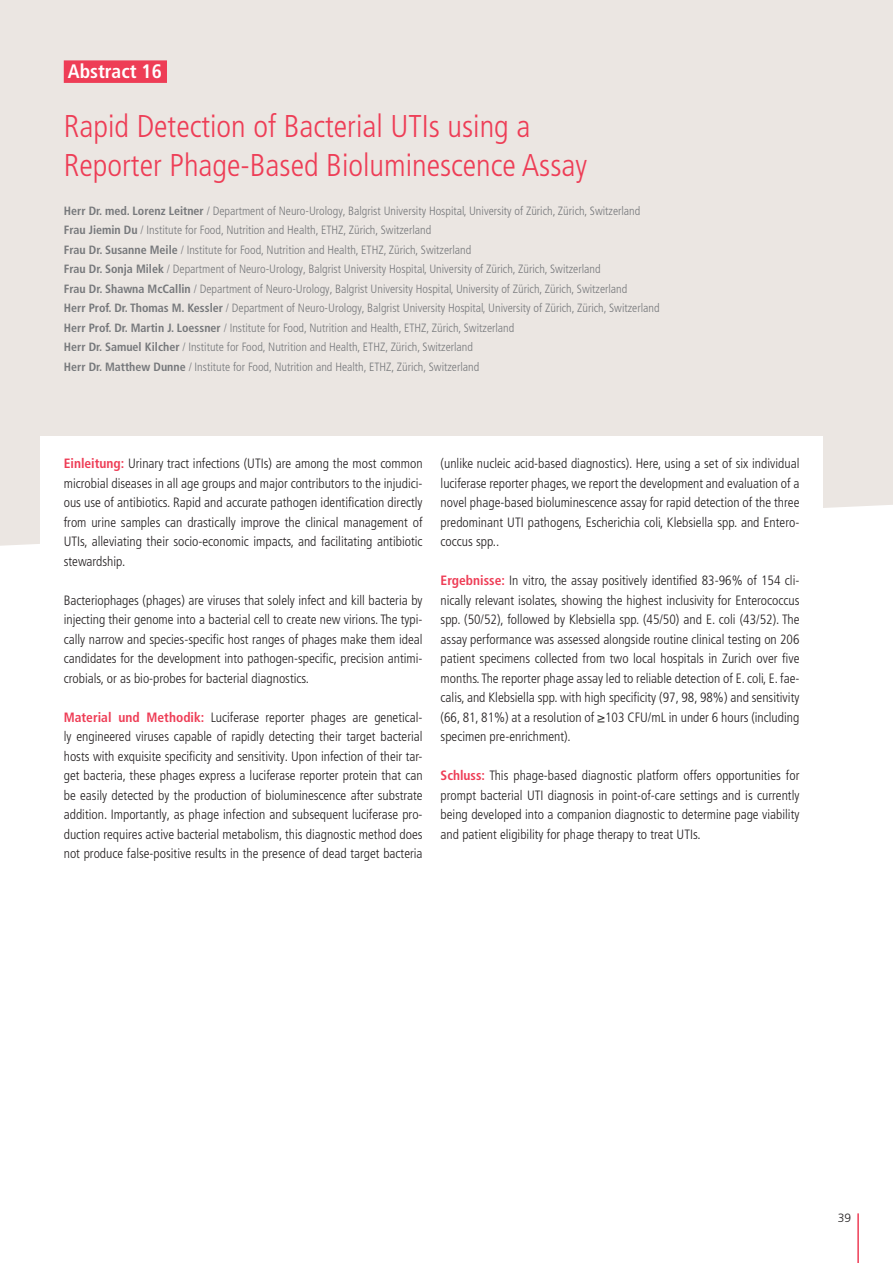
<style>
.page{position:relative;width:893px;height:1263px;background:#fff}
.page>*{position:absolute;margin:0;border:0;box-sizing:border-box;transform-origin:0 0}
.t1{font:300 condensed 31.5px/39px "Frutiger LT Pro";color:#ee3d56}
.t2{font:700 condensed 19.5px "Frutiger LT Pro";color:#fff}
.t3{font:300 condensed 13.5px/19.5px "Frutiger LT Pro";color:#231f20;text-align:justify}
.t4{font:300 condensed 12px/19.5px "Frutiger LT Pro";color:#76787b}
.t5{font:300 12px "Frutiger LT Pro";color:#231f20}
.s1{font-weight:700}
.s2{font-weight:700;color:#ee3d56}
</style>
<div class="page">
<hr style="left:857px;top:1213px;width:2px;height:50px;background:#ee3d56">
<div style="left:0;top:0;width:893px;height:546px;background:#ebe6e2"></div>
<div style="left:41px;top:436px;width:782px;height:255px;background:#fff"></div>
<div style="left:64px;top:60px;width:103px;height:23px;background:#ee3d56"></div>
<h2 class="t2" style="left:68px;top:60px;width:96px">Abstract 16</h2>
<h1 class="t1" style="left:64px;top:107px;width:525px">Rapid Detection of Bacterial UTIs using a<br>Reporter Phage-Based Bioluminescence Assay</h1>
<p class="t4" style="left:64px;top:201px;width:597px"><span class="s1">Herr Dr. med. Lorenz Leitner</span> / Department of Neuro-Urology, Balgrist University Hospital, University of Zürich, Zürich, Switzerland <span class="s1">Frau Jiemin Du</span> / Institute for Food, Nutrition and Health, ETHZ, Zürich, Switzerland<br><span class="s1">Frau Dr. Susanne Meile</span> / Institute for Food, Nutrition and Health, ETHZ, Zürich, Switzerland<br><span class="s1">Frau Dr. Sonja Milek</span> / Department of Neuro-Urology, Balgrist University Hospital, University of Zürich, Zürich, Switzerland<br><span class="s1">Frau Dr. Shawna McCallin</span> / Department of Neuro-Urology, Balgrist University Hospital, University of Zürich, Zürich, Switzerland<br><span class="s1">Herr Prof. Dr. Thomas M. Kessler</span> / Department of Neuro-Urology, Balgrist University Hospital, University of Zürich, Zürich, Switzerland <span class="s1">Herr Prof. Dr. Martin J. Loessner</span> / Institute for Food, Nutrition and Health, ETHZ, Zürich, Switzerland<br><span class="s1">Herr Dr. Samuel Kilcher</span> / Institute for Food, Nutrition and Health, ETHZ, Zürich, Switzerland<br><span class="s1">Herr Dr. Matthew Dunne</span> / Institute for Food, Nutrition and Health, ETHZ, Zürich, Switzerland</p>
<p class="t3" style="left:64px;top:454px;width:360px"><span class="s2">Einleitung:</span> Urinary tract infections (UTIs) are among the most common microbial diseases in all age groups and major contributors to the injudici&shy;ous use of antibiotics. Rapid and accurate pathogen identification directly from urine samples can drastically improve the clinical management of UTIs, alleviating their socio-economic impacts, and facilitating antibiotic stewardship.</p>
<p class="t3" style="left:64px;top:591px;width:360px">Bacteriophages (phages) are viruses that solely infect and kill bacteria by injecting their genome into a bacterial cell to create new virions. The typi&shy;cally narrow and species-specific host ranges of phages make them ideal candidates for the development into pathogen-specific, precision antimi&shy;crobials, or as bio-probes for bacterial diagnostics.</p>
<p class="t3" style="left:64px;top:708px;width:360px"><span class="s2">Material und Methodik:</span> Luciferase reporter phages are genetical&shy;ly engineered viruses capable of rapidly detecting their target bacterial hosts with exquisite specificity and sensitivity. Upon infection of their tar&shy;get bacteria, these phages express a luciferase reporter protein that can be easily detected by the production of bioluminescence after substrate addition. Importantly, as phage infection and subsequent luciferase pro&shy;duction requires active bacterial metabolism, this diagnostic method does not produce false-positive results in the presence of dead target bacteria</p>
<p class="t3" style="left:441px;top:454px;width:360px">(unlike nucleic acid-based diagnostics). Here, using a set of six individual luciferase reporter phages, we report the development and evaluation of a novel phage-based bioluminescence assay for rapid detection of the three predominant UTI pathogens, Escherichia coli, Klebsiella spp. and Entero&shy;coccus spp..</p>
<p class="t3" style="left:441px;top:571px;width:360px"><span class="s2">Ergebnisse:</span> In vitro, the assay positively identified 83-96% of 154 cli&shy;nically relevant isolates, showing the highest inclusivity for Enterococcus spp. (50/52), followed by Klebsiella spp. (45/50) and E. coli (43/52). The assay performance was assessed alongside routine clinical testing on 206 patient specimens collected from two local hospitals in Zurich over five months. The reporter phage assay led to reliable detection of E. coli, E. fae&shy;calis, and Klebsiella spp. with high specificity (97, 98, 98%) and sensitivity (66, 81, 81%) at a resolution of ≥103 CFU/mL in under 6 hours (including specimen pre-enrichment).</p>
<p class="t3" style="left:441px;top:766px;width:360px"><span class="s2">Schluss:</span> This phage-based diagnostic platform offers opportunities for prompt bacterial UTI diagnosis in point-of-care settings and is currently being developed into a companion diagnostic to determine page viability and patient eligibility for phage therapy to treat UTIs.</p>
<p class="t5" style="left:838px;top:1211px;width:15px">39</p>
</div>
